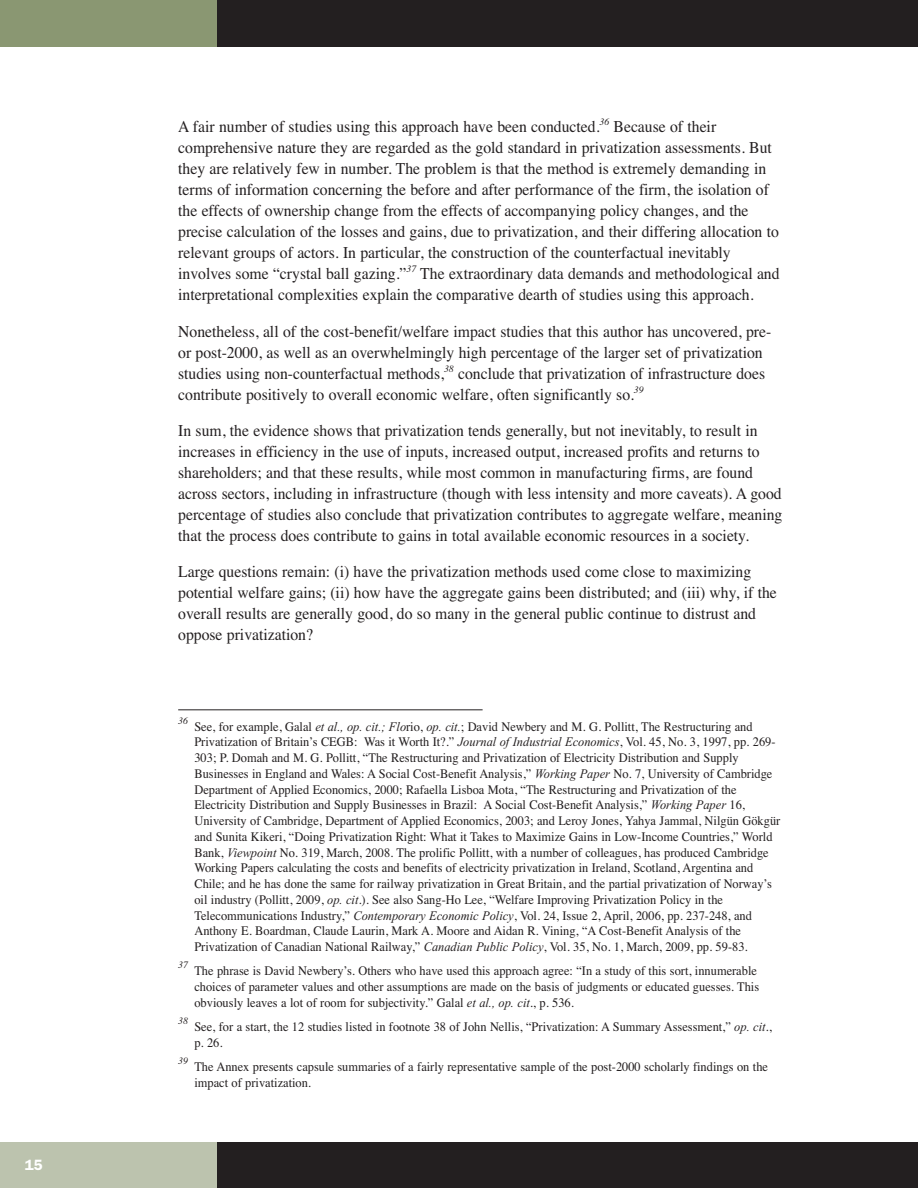
<style>
.page{position:relative;width:918px;height:1188px;background:#fff}
.page>*{position:absolute;margin:0;border:0;box-sizing:border-box;transform-origin:0 0}
.t1{font:16.5px/21px "Times";color:#231f20;scale:.95 1}
.t2{font:600 15px "Franklin Gothic";color:#fff}
.t3{font:13.05px/15.8px "Times";color:#231f20;scale:.95 1}
.t4{font:italic 9.75px "Times";color:#231f20}
.s1{font-family:"Times New Roman";font-style:italic}
</style>
<div class="page">
<hr style="left:178px;top:710px;width:305px;height:1px;background:#231f20">
<div style="left:217px;top:1143px;width:701px;height:45px;background:#231f20"></div>
<div style="left:0;top:1143px;width:217px;height:45px;background:#bcc3ae"></div>
<div style="left:217px;top:0;width:701px;height:47px;background:#231f20"></div>
<div style="left:0;top:0;width:217px;height:47px;background:#8a9772"></div>
<p class="t2" style="left:25px;top:1160px;width:19px">15</p>
<p class="t1" style="left:178px;top:118px;width:635px">A fair number of studies using this approach have been conducted.<sup>36</sup> Because of their comprehensive nature they are regarded as the gold standard in privatization assessments. But they are relatively few in number. The problem is that the method is extremely demanding in terms of information concerning the before and after performance of the firm, the isolation of the effects of ownership change from the effects of accompanying policy changes, and the precise calculation of the losses and gains, due to privatization, and their differing allocation to relevant groups of actors. In particular, the construction of the counterfactual inevitably involves some “crystal ball gazing.”<sup>37</sup> The extraordinary data demands and methodological and interpretational complexities explain the comparative dearth of studies using this approach.</p>
<p class="t1" style="left:178px;top:322px;width:626px">Nonetheless, all of the cost-benefit/welfare impact studies that this author has uncovered, pre&shy;or post-2000, as well as an overwhelmingly high percentage of the larger set of privatization studies using non-counterfactual methods,<sup>38</sup> conclude that privatization of infrastructure does contribute positively to overall economic welfare, often significantly so.<sup>39</sup></p>
<p class="t1" style="left:178px;top:421px;width:637px">In sum, the evidence shows that privatization tends generally, but not inevitably, to result in increases in efficiency in the use of inputs, increased output, increased profits and returns to shareholders; and that these results, while most common in manufacturing firms, are found across sectors, including in infrastructure (though with less intensity and more caveats). A good percentage of studies also conclude that privatization contributes to aggregate welfare, meaning that the process does contribute to gains in total available economic resources in a society.</p>
<p class="t1" style="left:178px;top:562px;width:632px">Large questions remain: (i) have the privatization methods used come close to maximizing potential welfare gains; (ii) how have the aggregate gains been distributed; and (iii) why, if the overall results are generally good, do so many in the general public continue to distrust and oppose privatization?</p>
<p class="t4" style="left:178px;top:717px;width:11px">36</p>
<p class="t3" style="left:194px;top:720px;width:618px">See, for example, Galal <span class="s1">et al., op. cit.; Flo</span>rio, <span class="s1">op. cit.</span>; David Newbery and M. G. Pollitt, The Restructuring and Privatization of Britain’s CEGB: Was it Worth It?.” <span class="s1">Journal of Industrial Economics</span>, Vol. 45, No. 3, 1997, pp. 269- 303; P. Domah and M. G. Pollitt, “The Restructuring and Privatization of Electricity Distribution and Supply Businesses in England and Wales: A Social Cost-Benefit Analysis,” <span class="s1">Working Paper</span> No. 7, University of Cambridge Department of Applied Economics, 2000; Rafaella Lisboa Mota, “The Restructuring and Privatization of the Electricity Distribution and Supply Businesses in Brazil: A Social Cost-Benefit Analysis,” <span class="s1">Working Paper</span> 16, University of Cambridge, Department of Applied Economics, 2003; and Leroy Jones, Yahya Jammal, Nilgün Gökgür and Sunita Kikeri, “Doing Privatization Right: What it Takes to Maximize Gains in Low-Income Countries,” World Bank, <span class="s1">Viewpoint</span> No. 319, March, 2008. The prolific Pollitt, with a number of colleagues, has produced Cambridge Working Papers calculating the costs and benefits of electricity privatization in Ireland, Scotland, Argentina and Chile; and he has done the same for railway privatization in Great Britain, and the partial privatization of Norway’s oil industry (Pollitt, 2009, <span class="s1">op. cit</span>.). See also Sang-Ho Lee, “Welfare Improving Privatization Policy in the Telecommunications Industry,” <span class="s1">Contemporary Economic Policy</span>, Vol. 24, Issue 2, April, 2006, pp. 237-248, and Anthony E. Boardman, Claude Laurin, Mark A. Moore and Aidan R. Vining, “A Cost-Benefit Analysis of the Privatization of Canadian National Railway,” <span class="s1">Canadian Public Policy</span>, Vol. 35, No. 1, March, 2009, pp. 59-83.</p>
<p class="t4" style="left:178px;top:962px;width:11px">37</p>
<p class="t3" style="left:194px;top:964px;width:596px">The phrase is David Newbery’s. Others who have used this approach agree: “In a study of this sort, innumerable choices of parameter values and other assumptions are made on the basis of judgments or educated guesses. This obviously leaves a lot of room for subjectivity.” Galal <span class="s1">et al., op. cit</span>., p. 536.</p>
<p class="t4" style="left:178px;top:1018px;width:11px">38</p>
<p class="t3" style="left:194px;top:1020px;width:609px">See, for a start, the 12 studies listed in footnote 38 of John Nellis, “Privatization: A Summary Assessment,” <span class="s1">op. cit</span>., p. 26.</p>
<p class="t4" style="left:178px;top:1058px;width:11px">39</p>
<p class="t3" style="left:194px;top:1060px;width:605px">The Annex presents capsule summaries of a fairly representative sample of the post-2000 scholarly findings on the impact of privatization.</p>
</div>
